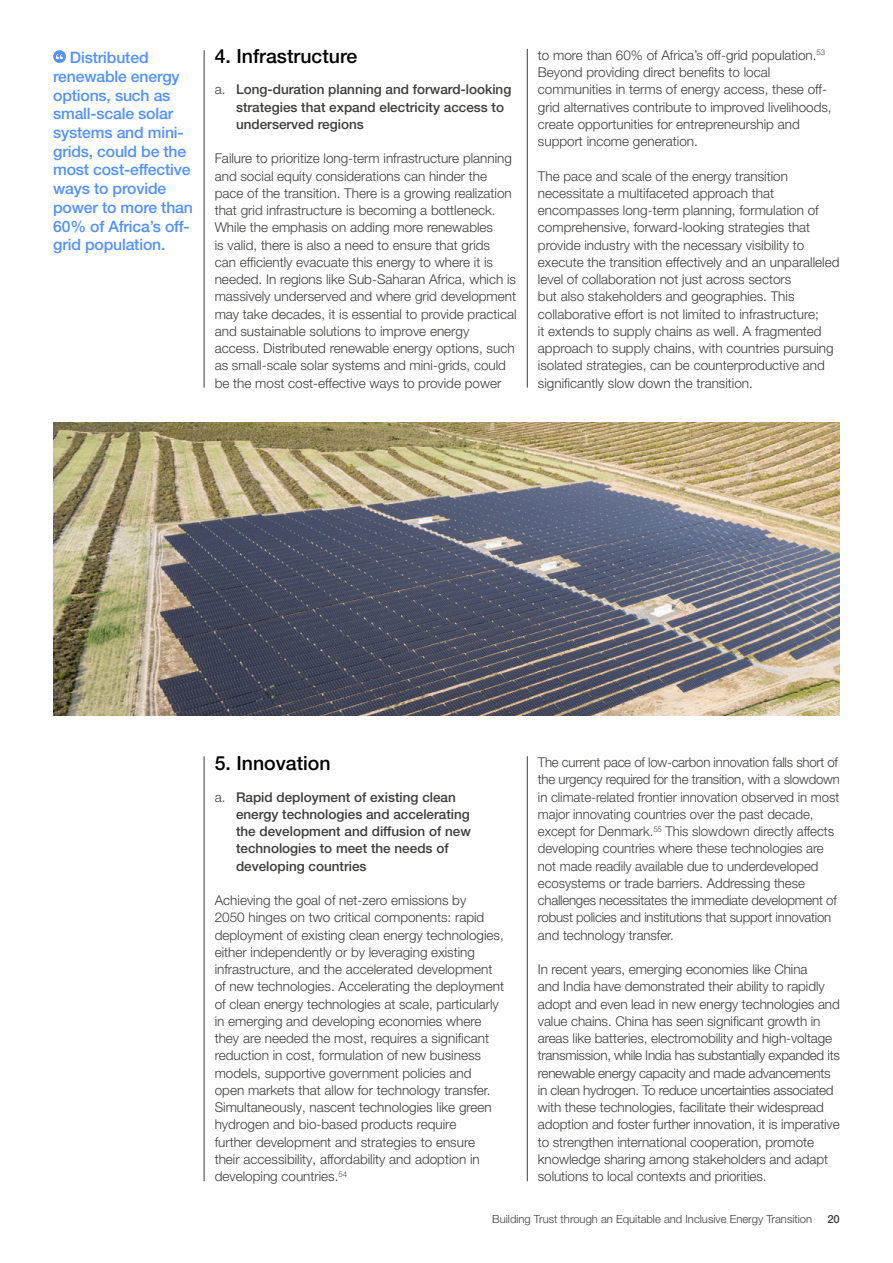
<style>
.page{position:relative;width:893px;height:1263px;background:#fff}
.page>*{position:absolute;margin:0;border:0;box-sizing:border-box;transform-origin:0 0}
.t1{font:500 19.5px "Helvetica Neue LT Pro";color:#000}
.t2{font:500 15.75px/18.8px "Helvetica Neue LT Pro";letter-spacing:-.01em;color:#5291ff}
.t3{font:300 13.5px/17.2px "Helvetica Neue LT Pro";color:#3c3c3b}
.t4{font:500 13.5px/17.2px "Helvetica Neue LT Pro";color:#3c3c3b}
.t5{font:300 11.25px "Helvetica Neue LT Pro";color:#3c3c3b}
.t6{font:500 11.25px "Helvetica Neue LT Pro";color:#3c3c3b}
.s1{font-weight:300}
</style>
<div class="page">
<hr style="left:527px;top:49px;width:1px;height:339px;background:#3c3c3b">
<hr style="left:527px;top:756px;width:1px;height:425px;background:#3c3c3b">
<hr style="left:204px;top:50px;width:1px;height:338px;background:#3c3c3b">
<img style="left:53px;top:422px;width:787px;height:293px">
<hr style="left:204px;top:756px;width:1px;height:425px;background:#3c3c3b">
<svg style="left:53px;top:50px;width:13px;height:13px"></svg>
<svg style="left:56px;top:54px;width:7px;height:5px"></svg>
<p class="t2" style="left:53px;top:48px;width:141px;text-indent:17px">Distributed renewable energy options, such as small-scale solar systems and mini&shy;grids, could be the most cost-effective ways to provide power to more than<br>60% of Africa’s off&shy;grid population.</p>
<h1 class="t1" style="left:215px;top:44px;width:144px">4. Infrastructure</h1>
<p class="t4" style="left:236px;top:81px;width:277px;text-indent:-21px"><span class="s1">a.</span> Long-duration planning and forward-looking strategies that expand electricity access to underserved regions</p>
<p class="t3" style="left:215px;top:150px;width:303px">Failure to prioritize long-term infrastructure planning and social equity considerations can hinder the pace of the transition. There is a growing realization that grid infrastructure is becoming a bottleneck.<br>While the emphasis on adding more renewables<br>is valid, there is also a need to ensure that grids<br>can efficiently evacuate this energy to where it is needed. In regions like Sub-Saharan Africa, which is massively underserved and where grid development may take decades, it is essential to provide practical and sustainable solutions to improve energy access. Distributed renewable energy options, such as small-scale solar systems and mini-grids, could be the most cost-effective ways to provide power</p>
<p class="t3" style="left:538px;top:46px;width:295px">to more than 60% of Africa’s off-grid population.<sup>53<br></sup>Beyond providing direct benefits to local communities in terms of energy access, these off&shy;grid alternatives contribute to improved livelihoods, create opportunities for entrepreneurship and support income generation.</p>
<p class="t3" style="left:538px;top:167px;width:303px">The pace and scale of the energy transition necessitate a multifaceted approach that encompasses long-term planning, formulation of comprehensive, forward-looking strategies that provide industry with the necessary visibility to execute the transition effectively and an unparalleled level of collaboration not just across sectors<br>but also stakeholders and geographies. This collaborative effort is not limited to infrastructure;<br>it extends to supply chains as well. A fragmented approach to supply chains, with countries pursuing isolated strategies, can be counterproductive and significantly slow down the transition.</p>
<h1 class="t1" style="left:215px;top:751px;width:117px">5. Innovation</h1>
<p class="t4" style="left:236px;top:788px;width:236px;text-indent:-21px"><span class="s1">a.</span> Rapid deployment of existing clean energy technologies and accelerating the development and diffusion of new technologies to meet the needs of developing countries</p>
<p class="t3" style="left:215px;top:891px;width:291px">Achieving the goal of net-zero emissions by<br>2050 hinges on two critical components: rapid deployment of existing clean energy technologies, either independently or by leveraging existing infrastructure, and the accelerated development of new technologies. Accelerating the deployment of clean energy technologies at scale, particularly in emerging and developing economies where they are needed the most, requires a significant reduction in cost, formulation of new business models, supportive government policies and open markets that allow for technology transfer.<br>Simultaneously, nascent technologies like green hydrogen and bio-based products require<br>further development and strategies to ensure<br>their accessibility, affordability and adoption in developing countries.<sup>54</sup></p>
<p class="t3" style="left:538px;top:753px;width:303px">The current pace of low-carbon innovation falls short of the urgency required for the transition, with a slowdown in climate-related frontier innovation observed in most major innovating countries over the past decade, except for Denmark.<sup>55</sup> This slowdown directly affects developing countries where these technologies are not made readily available due to underdeveloped ecosystems or trade barriers. Addressing these challenges necessitates the immediate development of robust policies and institutions that support innovation and technology transfer.</p>
<p class="t3" style="left:538px;top:960px;width:303px">In recent years, emerging economies like China<br>and India have demonstrated their ability to rapidly adopt and even lead in new energy technologies and value chains. China has seen significant growth in areas like batteries, electromobility and high-voltage transmission, while India has substantially expanded its renewable energy capacity and made advancements in clean hydrogen. To reduce uncertainties associated with these technologies, facilitate their widespread adoption and foster further innovation, it is imperative to strengthen international cooperation, promote knowledge sharing among stakeholders and adapt solutions to local contexts and priorities.</p>
<p class="t5" style="left:492px;top:1212px;width:321px">Building Trust through an Equitable and Inclusive Energy Transition</p>
<p class="t6" style="left:827px;top:1212px;width:14px">20</p>
</div>
